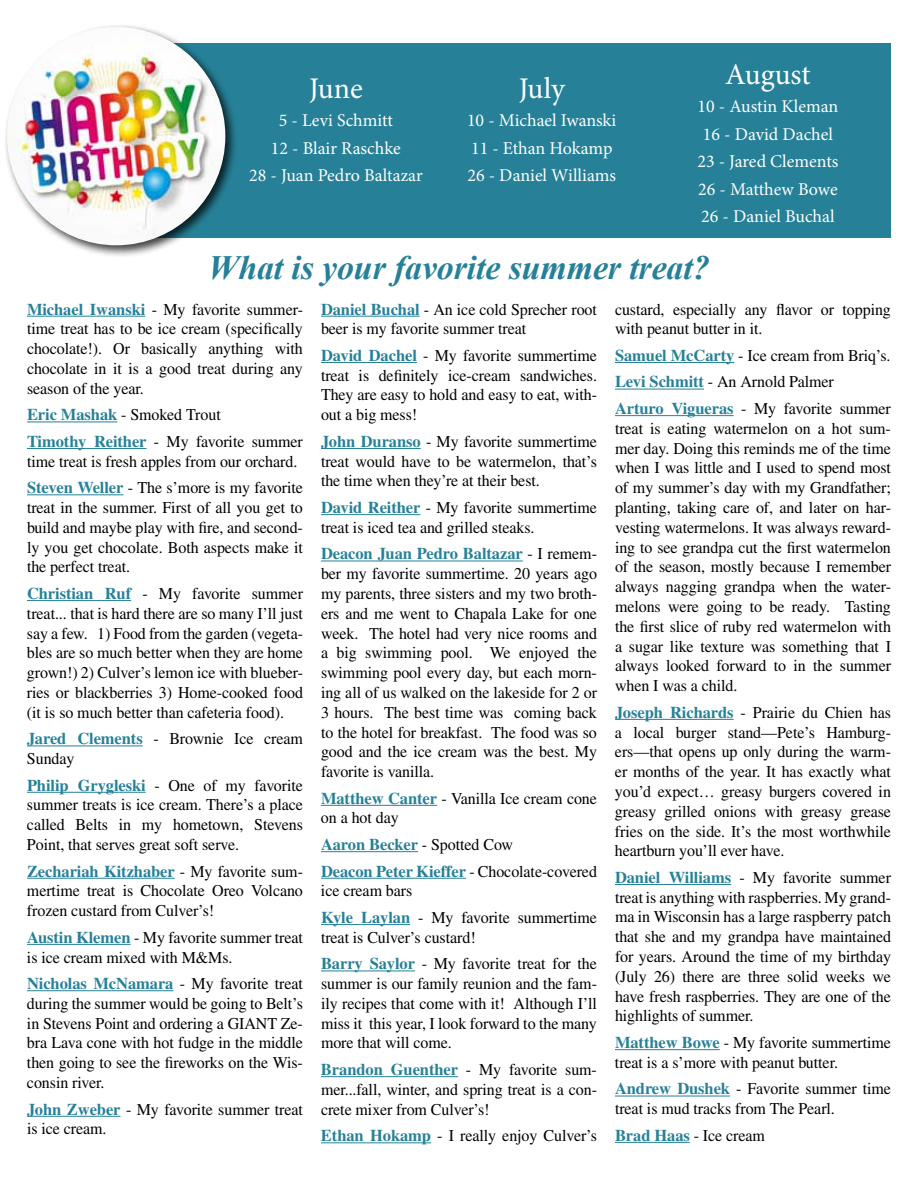
<style>
.page{position:relative;width:918px;height:1188px;background:#fff}
.page>*{position:absolute;margin:0;border:0;box-sizing:border-box;transform-origin:0 0}
.t1{font:italic 700 34.05px "Times New Roman";letter-spacing:-.005em;color:#268198}
.t2{font:30px "Minion Pro";letter-spacing:-.005em;color:#fff}
.t3{font:18px/27.6px "Minion Pro";color:#fff;text-align:center}
.t4{font:16.5px/19.8px "Times";letter-spacing:-.005em;color:#000;text-align:justify}
.t5{font:700 16.5px/26.5px "Times";letter-spacing:-.005em;color:#268198}
.s1{font-weight:700;color:#268198}
.s2{font-weight:400;color:#000}
</style>
<div class="page">
<div style="left:77px;top:43px;width:814px;height:195px;background:#268198"></div>
<hr style="left:27px;top:316px;width:118px;height:1px;background:#268198">
<hr style="left:27px;top:422px;width:90px;height:1px;background:#268198">
<hr style="left:27px;top:448px;width:120px;height:1px;background:#268198">
<hr style="left:27px;top:494px;width:96px;height:1px;background:#268198">
<hr style="left:27px;top:600px;width:104px;height:1px;background:#268198">
<hr style="left:27px;top:746px;width:116px;height:1px;background:#268198">
<hr style="left:27px;top:792px;width:119px;height:1px;background:#268198">
<hr style="left:27px;top:878px;width:148px;height:1px;background:#268198">
<hr style="left:27px;top:944px;width:104px;height:1px;background:#268198">
<hr style="left:27px;top:990px;width:146px;height:1px;background:#268198">
<hr style="left:27px;top:1116px;width:94px;height:1px;background:#268198">
<div style="left:4px;top:24px;width:234px;height:234px;background:#000;opacity:.75"></div>
<img style="left:7px;top:27px;width:218px;height:218px;border-radius:109px">
<hr style="left:321px;top:316px;width:99px;height:1px;background:#268198">
<hr style="left:321px;top:362px;width:96px;height:1px;background:#268198">
<hr style="left:321px;top:448px;width:100px;height:1px;background:#268198">
<hr style="left:321px;top:514px;width:99px;height:1px;background:#268198">
<hr style="left:321px;top:561px;width:202px;height:1px;background:#268198">
<hr style="left:321px;top:805px;width:116px;height:1px;background:#268198">
<hr style="left:321px;top:851px;width:97px;height:1px;background:#268198">
<hr style="left:321px;top:878px;width:145px;height:1px;background:#268198">
<hr style="left:321px;top:924px;width:89px;height:1px;background:#268198">
<hr style="left:321px;top:971px;width:94px;height:1px;background:#268198">
<hr style="left:321px;top:1076px;width:137px;height:1px;background:#268198">
<hr style="left:321px;top:1142px;width:110px;height:1px;background:#268198">
<hr style="left:615px;top:362px;width:119px;height:1px;background:#268198">
<hr style="left:615px;top:389px;width:89px;height:1px;background:#268198">
<hr style="left:615px;top:415px;width:119px;height:1px;background:#268198">
<hr style="left:615px;top:719px;width:119px;height:1px;background:#268198">
<hr style="left:615px;top:884px;width:116px;height:1px;background:#268198">
<hr style="left:615px;top:1049px;width:105px;height:1px;background:#268198">
<hr style="left:615px;top:1096px;width:115px;height:1px;background:#268198">
<hr style="left:615px;top:1142px;width:75px;height:1px;background:#268198">
<h2 class="t2" style="left:309px;top:69px;width:55px">June</h2>
<p class="t3" style="left:249px;top:107px;width:175px">5 - Levi Schmitt<br>12 - Blair Raschke<br>28 - Juan Pedro Baltazar</p>
<h2 class="t2" style="left:519px;top:69px;width:48px">July</h2>
<p class="t3" style="left:467px;top:107px;width:151px;text-align:left">10 - Michael Iwanski<br>11 - Ethan Hokamp<br>26 - Daniel Williams</p>
<h2 class="t2" style="left:725px;top:55px;width:87px">August</h2>
<p class="t3" style="left:697px;top:93px;width:142px">10 - Austin Kleman<br>16 - David Dachel<br>23 - Jared Clements<br>26 - Matthew Bowe<br>26 - Daniel Buchal</p>
<h1 class="t1" style="left:208px;top:244px;width:503px">What is your favorite summer treat?</h1>
<p class="t4" style="left:27px;top:299px;width:278px"><span class="s1">Michael Iwanski</span> - My favorite summer&shy;time treat has to be ice cream (specifically chocolate!). Or basically anything with chocolate in it is a good treat during any season of the year.</p>
<p class="t4" style="left:27px;top:401px;width:277px;line-height:26.5px"><span class="s1">Eric Mashak</span> - Smoked Trout<br><span class="s1">Timothy Reither</span> - My favorite summer</p>
<p class="t4" style="left:27px;top:448px;width:277px;line-height:26.5px">time treat is fresh apples from our orchard.<br><span class="s1">Steven Weller</span> - The s’more is my favorite</p>
<p class="t4" style="left:27px;top:497px;width:278px">treat in the summer. First of all you get to build and maybe play with fire, and second&shy;ly you get chocolate. Both aspects make it the perfect treat.</p>
<p class="t4" style="left:27px;top:583px;width:278px"><span class="s1">Christian Ruf</span> - My favorite summer treat... that is hard there are so many I’ll just say a few. 1) Food from the garden (vegeta&shy;bles are so much better when they are home grown!) 2) Culver’s lemon ice with blueber&shy;ries or blackberries 3) Home-cooked food (it is so much better than cafeteria food).</p>
<p class="t4" style="left:27px;top:729px;width:277px"><span class="s1">Jared Clements</span> - Brownie Ice cream<br>Sunday</p>
<p class="t4" style="left:27px;top:775px;width:278px"><span class="s1">Philip Grygleski</span> - One of my favorite summer treats is ice cream. There’s a place called Belts in my hometown, Stevens Point, that serves great soft serve.</p>
<p class="t4" style="left:27px;top:861px;width:278px"><span class="s1">Zechariah Kitzhaber</span> - My favorite sum&shy;mertime treat is Chocolate Oreo Volcano frozen custard from Culver’s!</p>
<p class="t4" style="left:27px;top:927px;width:278px"><span class="s1">Austin Klemen</span> - My favorite summer treat is ice cream mixed with M&amp;Ms.</p>
<p class="t4" style="left:27px;top:974px;width:277px"><span class="s1">Nicholas McNamara</span> - My favorite treat during the summer would be going to Belt’s in Stevens Point and ordering a GIANT Ze&shy;bra Lava cone with hot fudge in the middle then going to see the fireworks on the Wis&shy;consin river.</p>
<p class="t4" style="left:27px;top:1099px;width:278px"><span class="s1">John Zweber</span> - My favorite summer treat is ice cream.</p>
<p class="t4" style="left:321px;top:299px;width:277px"><span class="s1">Daniel Buchal</span> - An ice cold Sprecher root beer is my favorite summer treat</p>
<p class="t4" style="left:321px;top:345px;width:278px"><span class="s1">David Dachel</span> - My favorite summertime treat is definitely ice-cream sandwiches.<br>They are easy to hold and easy to eat, with&shy;out a big mess!</p>
<p class="t4" style="left:321px;top:431px;width:277px"><span class="s1">John Duranso</span> - My favorite summertime treat would have to be watermelon, that’s the time when they’re at their best.</p>
<p class="t4" style="left:321px;top:497px;width:278px"><span class="s1">David Reither</span> - My favorite summertime treat is iced tea and grilled steaks.</p>
<p class="t4" style="left:321px;top:544px;width:278px"><span class="s1">Deacon Juan Pedro Baltazar</span> - I remem&shy;ber my favorite summertime. 20 years ago my parents, three sisters and my two broth&shy;ers and me went to Chapala Lake for one week. The hotel had very nice rooms and a big swimming pool. We enjoyed the swimming pool every day, but each morn&shy;ing all of us walked on the lakeside for 2 or 3 hours. The best time was coming back to the hotel for breakfast. The food was so good and the ice cream was the best. My favorite is vanilla.</p>
<p class="t4" style="left:321px;top:788px;width:278px"><span class="s1">Matthew Canter</span> - Vanilla Ice cream cone on a hot day</p>
<p class="t5" style="left:321px;top:831px;width:278px">Aaron Becker <span class="s2">- Spotted Cow<br></span>Deacon Peter Kieffer <span class="s2">- Chocolate-covered</span></p>
<p class="t4" style="left:321px;top:877px;width:278px;line-height:26.5px">ice cream bars<br><span class="s1">Kyle Laylan</span> - My favorite summertime</p>
<p class="t4" style="left:321px;top:924px;width:277px;line-height:26.5px">treat is Culver’s custard!<br><span class="s1">Barry Saylor</span> - My favorite treat for the</p>
<p class="t4" style="left:321px;top:974px;width:278px">summer is our family reunion and the fam&shy;ily recipes that come with it! Although I’ll miss it this year, I look forward to the many more that will come.</p>
<p class="t4" style="left:321px;top:1060px;width:278px"><span class="s1">Brandon Guenther</span> - My favorite sum&shy;mer...fall, winter, and spring treat is a con&shy;crete mixer from Culver’s!</p>
<p class="t4" style="left:321px;top:1126px;width:277px"><span class="s1">Ethan Hokamp</span> - I really enjoy Culver’s</p>
<p class="t4" style="left:615px;top:299px;width:277px">custard, especially any flavor or topping with peanut butter in it.</p>
<p class="t4" style="left:615px;top:342px;width:277px;line-height:26.5px;text-align:left"><span class="s1">Samuel McCarty</span> - Ice cream from Briq’s.<br><span class="s1">Levi Schmitt</span> - An Arnold Palmer<br><span class="s1">Arturo Vigueras</span> - My favorite summer</p>
<p class="t4" style="left:615px;top:418px;width:278px">treat is eating watermelon on a hot sum&shy;mer day. Doing this reminds me of the time when I was little and I used to spend most of my summer’s day with my Grandfather; planting, taking care of, and later on har&shy;vesting watermelons. It was always reward&shy;ing to see grandpa cut the first watermelon of the season, mostly because I remember always nagging grandpa when the water&shy;melons were going to be ready. Tasting the first slice of ruby red watermelon with a sugar like texture was something that I always looked forward to in the summer when I was a child.</p>
<p class="t4" style="left:615px;top:702px;width:278px"><span class="s1">Joseph Richards</span> - Prairie du Chien has a local burger stand—Pete’s Hamburg&shy;ers—that opens up only during the warm&shy;er months of the year. It has exactly what you’d expect… greasy burgers covered in greasy grilled onions with greasy grease fries on the side. It’s the most worthwhile heartburn you’ll ever have.</p>
<p class="t4" style="left:615px;top:867px;width:278px"><span class="s1">Daniel Williams</span> - My favorite summer treat is anything with raspberries. My grand&shy;ma in Wisconsin has a large raspberry patch that she and my grandpa have maintained for years. Around the time of my birthday (July 26) there are three solid weeks we have fresh raspberries. They are one of the highlights of summer.</p>
<p class="t4" style="left:615px;top:1033px;width:277px"><span class="s1">Matthew Bowe</span> - My favorite summertime treat is a s’more with peanut butter.</p>
<p class="t4" style="left:615px;top:1079px;width:278px"><span class="s1">Andrew Dushek</span> - Favorite summer time treat is mud tracks from The Pearl.</p>
<p class="t4" style="left:615px;top:1125px;width:151px"><span class="s1">Brad Haas</span> - Ice cream</p>
</div>
